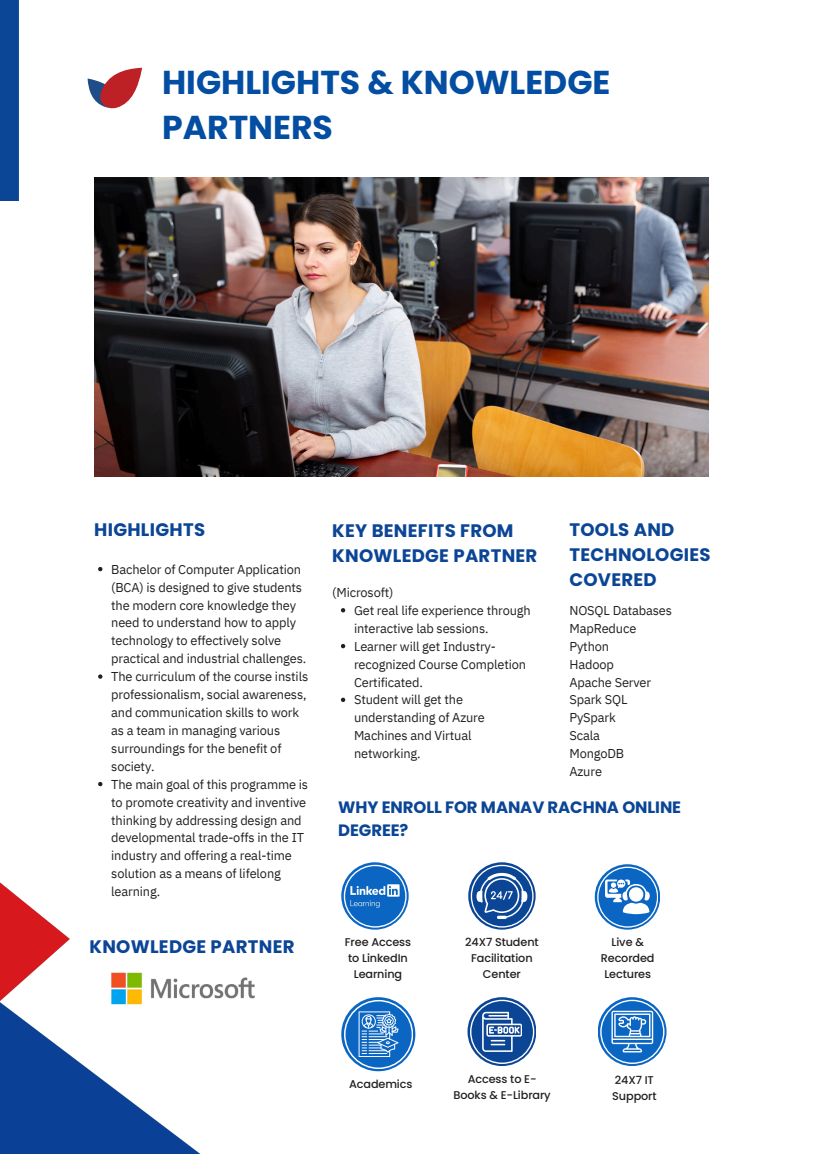
<style>
.page{position:relative;width:813px;height:1154px;background:#fff}
.page>*{position:absolute;margin:0;border:0;box-sizing:border-box;transform-origin:0 0}
.t1{font:700 33.07px/45.8px "Poppins";color:#034ea2}
.t2{font:700 18.11px/24.8px "Poppins";letter-spacing:.015em;color:#0b4596}
.t3{font:700 16.45px/22.6px "Poppins";letter-spacing:-.005em;color:#0b4596}
.t4{font:12.78px/17.9px "IBM Plex Sans";letter-spacing:-.01em;color:#231f20}
.t5{font:500 11.2px/15.9px "Poppins";letter-spacing:-.01em;color:#231f20;text-align:center}
</style>
<div class="page">
<div style="left:0;top:0;width:18px;height:200px;background:#0b4596"></div>
<svg style="left:88px;top:68px;width:54px;height:40px"></svg>
<img style="left:216px;top:977px;width:39px;height:22px">
<img style="left:0;top:882px;width:216px;height:272px">
<img style="left:341px;top:862px;width:67px;height:67px;border-radius:50%">
<svg style="left:344px;top:865px;width:62px;height:62px"></svg>
<svg style="left:468px;top:862px;width:67px;height:67px"></svg>
<svg style="left:470px;top:865px;width:63px;height:62px"></svg>
<svg style="left:594px;top:864px;width:66px;height:65px"></svg>
<svg style="left:597px;top:866px;width:61px;height:61px"></svg>
<svg style="left:341px;top:997px;width:74px;height:74px"></svg>
<svg style="left:344px;top:1000px;width:69px;height:69px"></svg>
<svg style="left:467px;top:997px;width:69px;height:69px"></svg>
<svg style="left:470px;top:999px;width:64px;height:65px"></svg>
<svg style="left:597px;top:997px;width:69px;height:69px"></svg>
<svg style="left:600px;top:999px;width:64px;height:65px"></svg>
<img style="left:94px;top:178px;width:614px;height:298px">
<svg style="left:98px;top:567px;width:4px;height:4px"></svg>
<svg style="left:98px;top:674px;width:4px;height:5px"></svg>
<svg style="left:98px;top:782px;width:4px;height:4px"></svg>
<svg style="left:341px;top:608px;width:4px;height:4px"></svg>
<svg style="left:341px;top:644px;width:4px;height:4px"></svg>
<svg style="left:341px;top:698px;width:4px;height:4px"></svg>
<h2 class="t1" style="left:162px;top:59px;width:450px">HIGHLIGHTS &amp; KNOWLEDGE<br>PARTNERS</h2>
<p class="t2" style="left:94px;top:517px;width:112px">HIGHLIGHTS</p>
<h2 class="t4" style="left:111px;top:560px;width:197px">Bachelor of Computer Application (BCA) is designed to give students the modern core knowledge they need to understand how to apply technology to effectively solve practical and industrial challenges.</h2>
<h3 class="t4" style="left:111px;top:667px;width:198px">The curriculum of the course instils professionalism, social awareness, and communication skills to work as a team in managing various surroundings for the benefit of society.</h3>
<p class="t4" style="left:111px;top:775px;width:198px">The main goal of this programme is to promote creativity and inventive thinking by addressing design and developmental trade-offs in the IT industry and offering a real-time solution as a means of lifelong learning.</p>
<p class="t2" style="left:569px;top:517px;width:143px">TOOLS AND<br>TECHNOLOGIES<br>COVERED</p>
<p class="t4" style="left:569px;top:601px;width:104px">NOSQL Databases<br>MapReduce<br>Python<br>Hadoop<br>Apache Server<br>Spark SQL<br>PySpark<br>Scala<br>MongoDB<br>Azure</p>
<p class="t3" style="left:338px;top:796px;width:344px">WHY ENROLL FOR MANAV RACHNA ONLINE<br>DEGREE?</p>
<p class="t2" style="left:332px;top:518px;width:206px">KEY BENEFITS FROM<br>KNOWLEDGE PARTNER</p>
<p class="t4" style="left:332px;top:583px;width:63px">(Microsoft)</p>
<h2 class="t4" style="left:354px;top:601px;width:178px">Get real life experience through interactive lab sessions.</h2>
<h3 class="t4" style="left:354px;top:637px;width:173px">Learner will get Industry&shy;recognized Course Completion<br>Certificated.</h3>
<h2 class="t4" style="left:354px;top:691px;width:132px">Student will get the understanding of Azure<br>Machines and Virtual networking.</h2>
<p class="t2" style="left:89px;top:934px;width:206px">KNOWLEDGE PARTNER</p>
<p class="t5" style="left:345px;top:934px;width:68px">Free Access to LinkedIn<br>Learning</p>
<h2 class="t5" style="left:465px;top:934px;width:75px">24X7 Student<br>Facilitation<br>Center</h2>
<p class="t5" style="left:600px;top:934px;width:55px">Live &amp;<br>Recorded<br>Lectures</p>
<p class="t5" style="left:349px;top:1076px;width:65px">Academics</p>
<p class="t5" style="left:453px;top:1070px;width:99px">Access to E-<br>Books &amp; E-Library</p>
<p class="t5" style="left:612px;top:1072px;width:46px;text-align:left">24X7 IT<br>Support</p>
</div>
